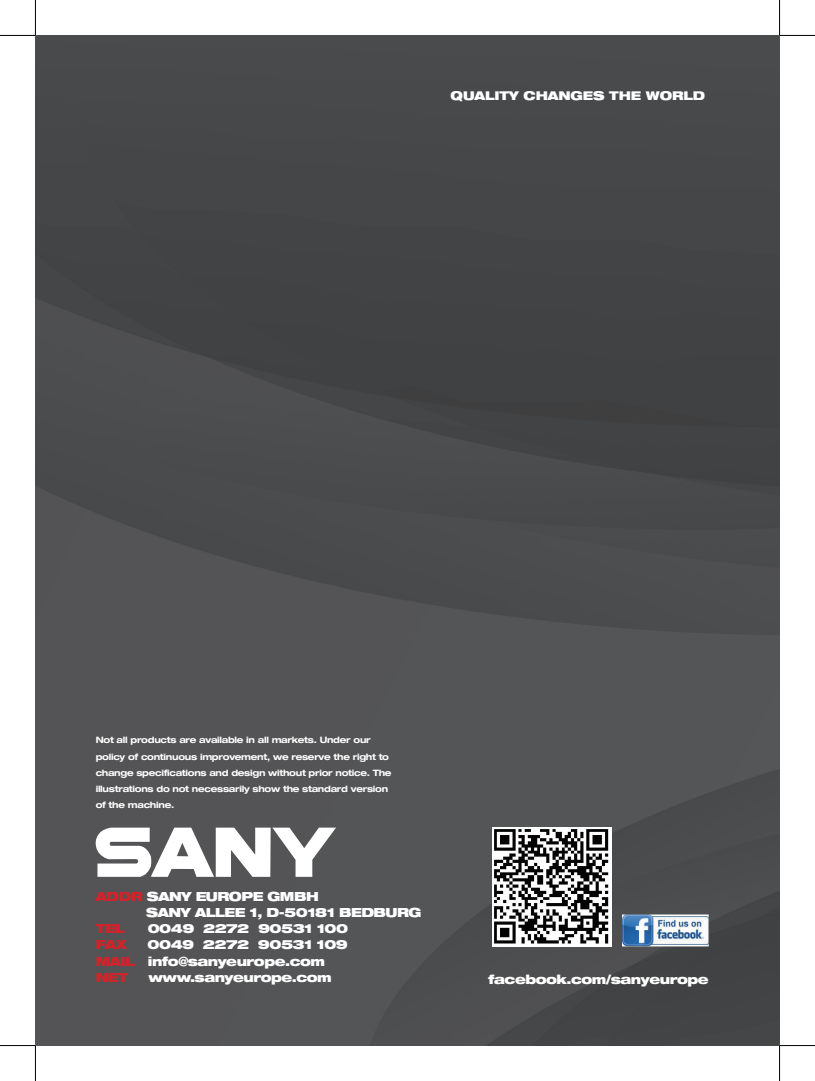
<style>
.page{position:relative;width:815px;height:1081px;background:#fff}
.page>*{position:absolute;margin:0;border:0;box-sizing:border-box;transform-origin:0 0}
.t1{font:700 12.5px/16.2px "Context Reprise Black Exp S Si";letter-spacing:-.04em;color:#fff}
.t2{font:700 12.5px "Context Reprise Black Exp S Si";letter-spacing:-.04em;color:#d1232a}
.t3{font:700 12px "Context Reprise Black Exp S Si";letter-spacing:-.01em;color:#fff}
.t4{font:8.75px/16.2px "Context Reprise Expanded S Si Bold Expanded";letter-spacing:-.03em;color:#fff}
.s1{color:#d1232a}
</style>
<div class="page">
<img style="left:35px;top:35px;width:745px;height:1010px">
<svg style="left:95px;top:827px;width:241px;height:50px"></svg>
<img style="left:622px;top:914px;width:87px;height:32px">
<img style="left:493px;top:827px;width:119px;height:119px">
<hr style="left:0;top:35px;width:35px;height:1px;background:#000">
<hr style="left:780px;top:35px;width:35px;height:1px;background:#000">
<hr style="left:0;top:1045px;width:35px;height:1px;background:#000">
<hr style="left:780px;top:1045px;width:35px;height:1px;background:#000">
<hr style="left:35px;top:0;width:1px;height:35px;background:#000">
<hr style="left:35px;top:1045px;width:1px;height:36px;background:#000">
<hr style="left:779px;top:0;width:1px;height:35px;background:#000">
<hr style="left:779px;top:1045px;width:1px;height:36px;background:#000">
<h2 class="t3" style="left:451px;top:88px;width:256px">QUALITY CHANGES THE WORLD</h2>
<p class="t4" style="left:96px;top:732px;width:297px">Not all products are available in all markets. Under our policy of continuous improvement, we reserve the right to change specifications and design without prior notice. The illustrations do not necessarily show the standard version of the machine.</p>
<h1 class="t1" style="left:146px;top:887px;width:277px;text-indent:-51px"><span class="s1">ADDR</span> SANY EUROPE GMBH<br>SANY ALLEE 1, D-50181 BEDBURG</h1>
<h1 class="t2" style="left:96px;top:920px;width:31px">TEL</h1>
<h1 class="t1" style="left:148px;top:920px;width:202px">0049 2272 90531 100</h1>
<h1 class="t2" style="left:96px;top:936px;width:33px">FAX</h1>
<h1 class="t1" style="left:96px;top:936px;width:254px;text-indent:52px">0049 2272 90531 109<br><span class="s1">MAIL</span> info@sanyeurope.com<br><span class="s1">NET</span></h1>
<h1 class="t1" style="left:149px;top:969px;width:185px">www.sanyeurope.com</h1>
<h1 class="t1" style="left:488px;top:970px;width:222px">facebook.com/sanyeurope</h1>
</div>
